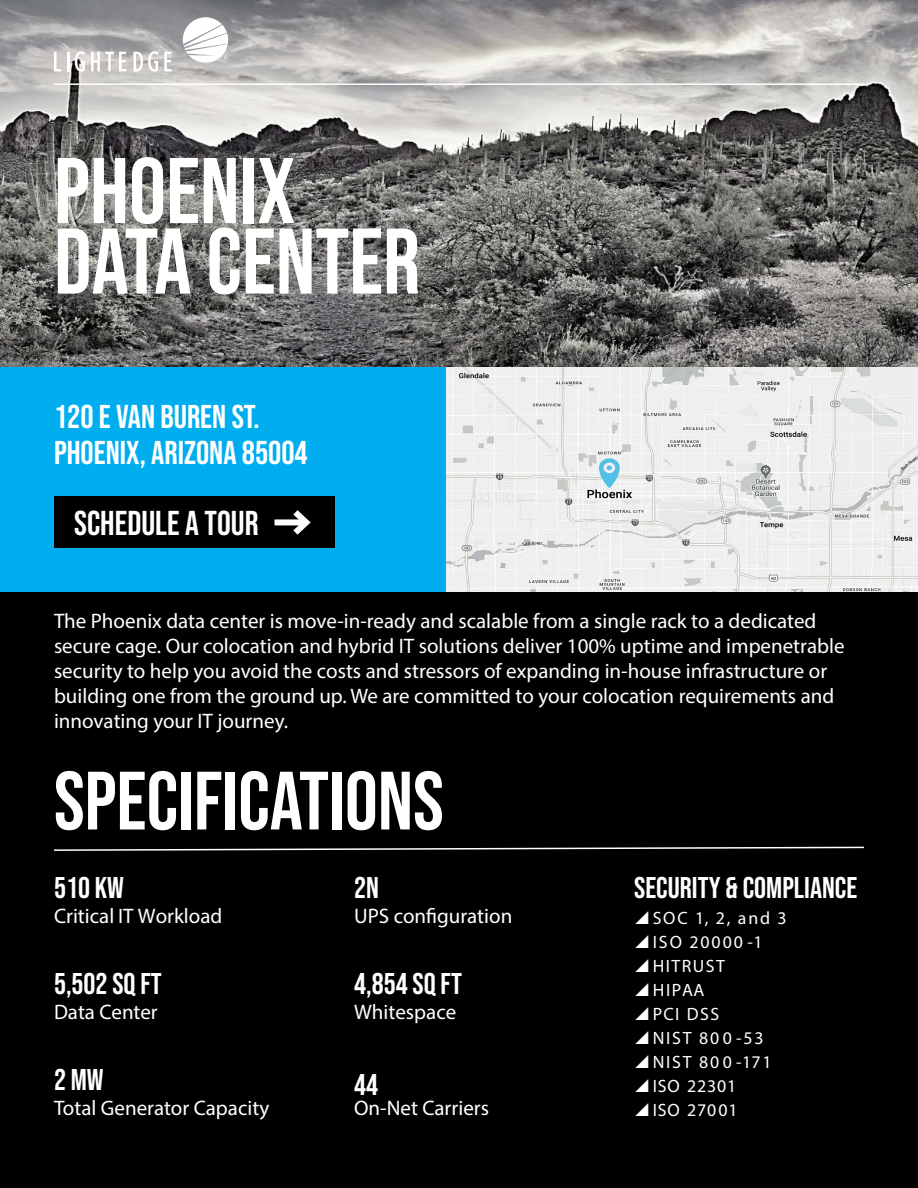
<style>
.page{position:relative;width:918px;height:1188px;background:#000}
.page>*{position:absolute;margin:0;border:0;box-sizing:border-box;transform-origin:0 0}
.t1{font:93px/70.5px "Bebas Neue";color:#fff}
.t2{font:82.5px "Bebas Neue";color:#fff}
.t3{font:34.5px "Bebas Neue";color:#fff}
.t4{font:33px/36px "Bebas Neue";color:#fff}
.t5{font:30px "Bebas Neue";color:#fff}
.t6{font:21px/25.2px "Myriad Pro";color:#fff}
.t7{font:17.85px/24px "Myriad Pro";letter-spacing:.08em;color:#fff}
</style>
<div class="page">
<img style="left:1px;top:1px;width:916px;height:365px">
<hr style="left:54px;top:83px;width:810px;height:2px;background:#fff">
<svg style="left:54px;top:52px;width:7px;height:19px"></svg>
<hr style="left:67px;top:52px;width:3px;height:19px;background:#fff">
<svg style="left:75px;top:51px;width:10px;height:21px"></svg>
<svg style="left:91px;top:52px;width:35px;height:19px"></svg>
<svg style="left:134px;top:51px;width:24px;height:21px"></svg>
<svg style="left:164px;top:52px;width:8px;height:19px"></svg>
<svg style="left:183px;top:17px;width:45px;height:46px;background:#e2e1e2"></svg>
<div style="left:0;top:367px;width:497px;height:225px;background:#00aeef"></div>
<div style="left:54px;top:496px;width:281px;height:52px;background:#000"></div>
<div style="left:274px;top:519px;width:32px;height:6px;background:#fff"></div>
<svg style="left:287px;top:510px;width:24px;height:25px"></svg>
<svg style="left:54px;top:846px;width:810px;height:5px"></svg>
<img style="left:446px;top:368px;width:472px;height:224px">
<h1 class="t1" style="left:54px;top:155px;width:368px">PHOENIX<br>DATA CENTER</h1>
<h3 class="t4" style="left:54px;top:399px;width:255px">120 E VAN BUREN ST.<br>PHOENIX, ARIZONA 85004</h3>
<h3 class="t3" style="left:74px;top:504px;width:186px">SCHEDULE A TOUR</h3>
<p class="t6" style="left:54px;top:608px;width:792px">The Phoenix data center is move-in-ready and scalable from a single rack to a dedicated secure cage. Our colocation and hybrid IT solutions deliver 100% uptime and impenetrable security to help you avoid the costs and stressors of expanding in-house infrastructure or building one from the ground up. We are committed to your colocation requirements and innovating your IT journey.</p>
<h2 class="t2" style="left:54px;top:754px;width:391px">SPECIFICATIONS</h2>
<h3 class="t5" style="left:54px;top:870px;width:71px">510 KW</h3>
<p class="t6" style="left:54px;top:904px;width:170px">Critical IT Workload</p>
<h3 class="t5" style="left:54px;top:966px;width:109px">5,502 SQ FT</h3>
<p class="t6" style="left:54px;top:1000px;width:105px">Data Center</p>
<h3 class="t5" style="left:54px;top:1063px;width:51px">2 MW</h3>
<p class="t6" style="left:54px;top:1096px;width:217px">Total Generator Capacity</p>
<h3 class="t5" style="left:354px;top:870px;width:26px">2N</h3>
<p class="t6" style="left:354px;top:903px;width:160px">UPS configuration</p>
<h3 class="t5" style="left:354px;top:966px;width:109px">4,854 SQ FT</h3>
<p class="t6" style="left:354px;top:999px;width:104px">Whitespace</p>
<h3 class="t5" style="left:354px;top:1068px;width:25px">44</h3>
<p class="t6" style="left:354px;top:1095px;width:136px">On-Net Carriers</p>
<h3 class="t5" style="left:634px;top:871px;width:224px">SECURITY &amp; COMPLIANCE</h3>
<p class="t7" style="left:653px;top:906px;width:135px">SOC 1, 2, and 3<br>ISO 20000 -1<br>HITRUST<br>HIPAA<br>PCI DSS<br>NIST 80 0 -53<br>NIST 80 0 -171<br>ISO 22301<br>ISO 27001</p>
</div>
